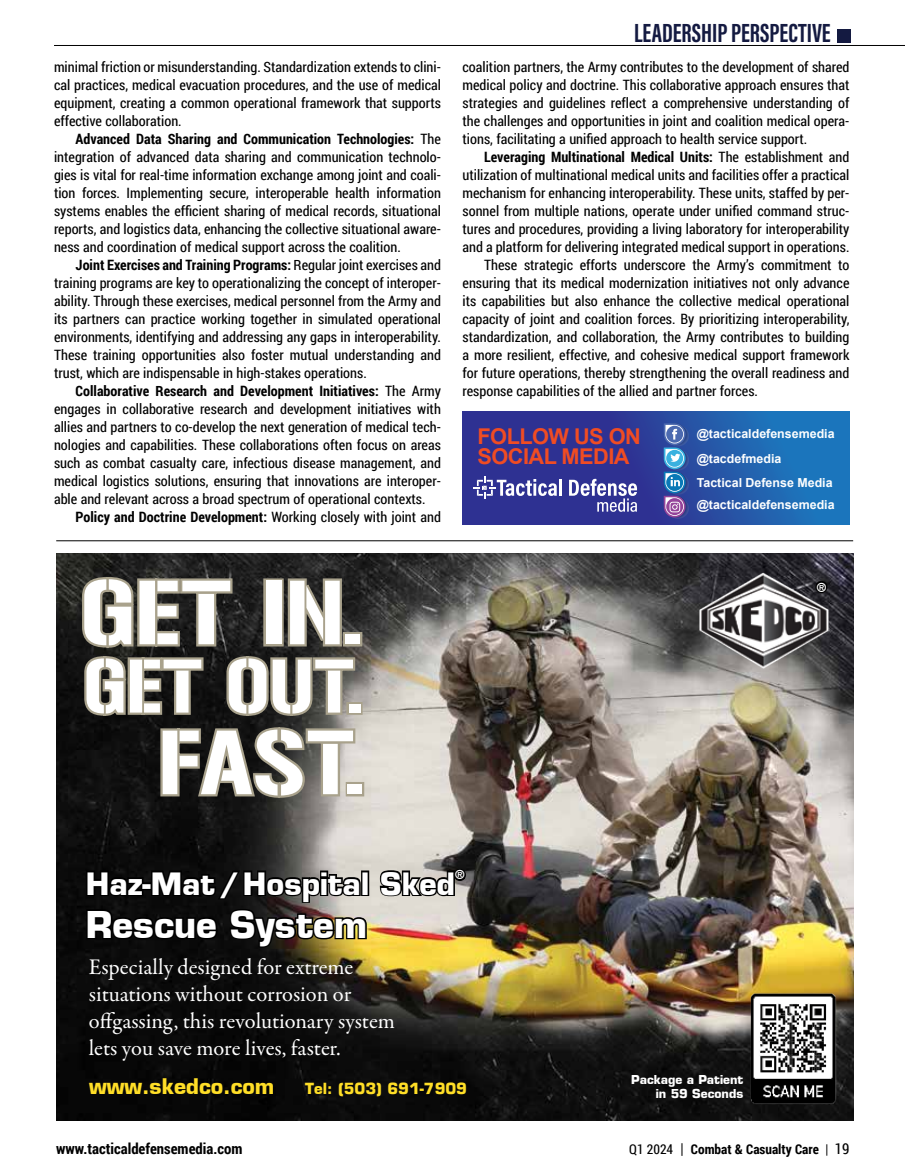
<style>
.page{position:relative;width:905px;height:1175px;background:#fff}
.page>*{position:absolute;margin:0;border:0;box-sizing:border-box;transform-origin:0 0}
.t1{font:90px "Gunplay";color:#fff;scale:1.06 1}
.t2{font:90px "Gunplay";color:#fff}
.t3{font:75px "Gunplay";color:#fff}
.t4{font:700 36px "Eurostile";color:#fff}
.t5{font:700 30px "Eurostile";color:#fff}
.t6{font:700 27px "Acumin Pro Extra Cond";color:#141a41}
.t7{font:22.5px/27px "Garamond Premr Pro";color:#fff}
.t8{font:700 21.75px/20.7px "Arial";letter-spacing:-.025em;color:#f04c23}
.t9{font:700 21px "Eurostile";color:#ffde27}
.t10{font:700 15px "Roboto Condensed";color:#000}
.t11{font:700 15px "Eurostile";color:#ffde27}
.t12{font:14.25px/18px "Roboto Condensed";color:#000;text-align:justify}
.t13{font:700 14.25px "Roboto Condensed";color:#000}
.t14{font:700 13.5px "Roboto Condensed";color:#000}
.t15{font:700 12.45px/23.7px "Arial";color:#fdfefe}
.t16{font:700 12px/14.4px "Eurostile";color:#fff;text-align:right}
.s1{font-weight:700}
.s2{font-weight:400}
.s3{font-weight:400;font-size:15px}
</style>
<div class="page">
<svg style="left:462px;top:412px;width:387px;height:112px;background:#274ba1"></svg>
<svg style="left:473px;top:477px;width:84px;height:22px"></svg>
<hr style="left:559px;top:479px;width:3px;height:17px;background:#fff">
<svg style="left:569px;top:479px;width:68px;height:33px"></svg>
<div style="left:667px;top:450px;width:22px;height:21px;background:#3550a0;border-radius:50%"></div>
<div style="left:667px;top:450px;width:22px;height:20px;background:#3c569f;border-radius:50%"></div>
<div style="left:666px;top:449px;width:22px;height:21px;background:#385096;border-radius:50%"></div>
<div style="left:666px;top:449px;width:21px;height:21px;background:#334b90;border-radius:50%"></div>
<div style="left:665px;top:448px;width:22px;height:21px;background:#2c4489;border-radius:50%"></div>
<div style="left:667px;top:426px;width:22px;height:21px;background:#3254a3;border-radius:50%"></div>
<div style="left:667px;top:425px;width:22px;height:21px;background:#3859a1;border-radius:50%"></div>
<div style="left:666px;top:425px;width:22px;height:21px;background:#3a579a;border-radius:50%"></div>
<div style="left:666px;top:425px;width:22px;height:20px;background:#335194;border-radius:50%"></div>
<div style="left:665px;top:424px;width:22px;height:21px;background:#2b498c;border-radius:50%"></div>
<div style="left:664px;top:424px;width:22px;height:21px;background:#335196;border-radius:50%"></div>
<div style="left:667px;top:474px;width:22px;height:21px;background:#374e9e;border-radius:50%"></div>
<div style="left:667px;top:474px;width:22px;height:20px;background:#3d529c;border-radius:50%"></div>
<div style="left:666px;top:473px;width:22px;height:21px;background:#384d94;border-radius:50%"></div>
<div style="left:666px;top:473px;width:21px;height:21px;background:#33478e;border-radius:50%"></div>
<div style="left:665px;top:472px;width:22px;height:21px;background:#2d4087;border-radius:50%"></div>
<svg style="left:667px;top:498px;width:22px;height:21px"></svg>
<div style="left:667px;top:498px;width:22px;height:20px;background:#3e4d99;border-radius:50%"></div>
<div style="left:667px;top:498px;width:21px;height:20px;background:#3e4994;border-radius:50%"></div>
<div style="left:666px;top:497px;width:22px;height:21px;background:#394891;border-radius:50%"></div>
<div style="left:666px;top:497px;width:21px;height:21px;background:#34418b;border-radius:50%"></div>
<div style="left:665px;top:496px;width:22px;height:21px;background:#2d3c84;border-radius:50%"></div>
<svg style="left:663px;top:423px;width:22px;height:94px;background:#6785be"></svg>
<img style="left:56px;top:554px;width:797px;height:566px">
<div style="left:343px;top:632px;width:19px;height:14px;border:5px solid #a9a28c"></div>
<div style="left:346px;top:702px;width:16px;height:13px;border:5px solid #a9a28c"></div>
<svg style="left:80px;top:575px;width:277px;height:225px;background:#4d4a43"></svg>
<div style="left:345px;top:782px;width:19px;height:14px;border:5px solid #a9a28c"></div>
<div style="left:361px;top:870px;width:8px;height:26px;border:3px solid #000"></div>
<svg style="left:378px;top:866px;width:89px;height:32px;background:#696663"></svg>
<svg style="left:85px;top:859px;width:283px;height:90px;background:#27241f"></svg>
<img style="left:676px;top:554px;width:175px;height:176px">
<svg style="left:813px;top:578px;width:16px;height:17px"></svg>
<img style="left:746px;top:989px;width:92px;height:117px">
<hr style="left:56px;top:540px;width:797px;height:1px;background:#000">
<div style="left:837px;top:29px;width:13px;height:13px;background:#141a41"></div>
<hr style="left:54px;top:45px;width:850px;height:1px;background:#000">
<p class="t12" style="left:54px;top:57px;width:388px">minimal friction or misunderstanding. Standardization extends to clini&shy;cal practices, medical evacuation procedures, and the use of medical equipment, creating a common operational framework that supports effective collaboration.</p>
<p class="t12" style="left:54px;top:129px;width:388px;text-indent:22px"><span class="s1">Advanced Data Sharing and Communication Technologies:</span> The integration of advanced data sharing and communication technolo&shy;gies is vital for real-time information exchange among joint and coali&shy;tion forces. Implementing secure, interoperable health information systems enables the efficient sharing of medical records, situational reports, and logistics data, enhancing the collective situational aware&shy;ness and coordination of medical support across the coalition.</p>
<p class="t12" style="left:54px;top:255px;width:388px;text-indent:22px"><span class="s1">Joint Exercises and Training Programs:</span> Regular joint exercises and training programs are key to operationalizing the concept of interoper&shy;ability. Through these exercises, medical personnel from the Army and its partners can practice working together in simulated operational environments, identifying and addressing any gaps in interoperability.<br>These training opportunities also foster mutual understanding and trust, which are indispensable in high-stakes operations.</p>
<p class="t12" style="left:54px;top:381px;width:388px;text-indent:22px"><span class="s1">Collaborative Research and Development Initiatives:</span> The Army engages in collaborative research and development initiatives with allies and partners to co-develop the next generation of medical tech&shy;nologies and capabilities. These collaborations often focus on areas such as combat casualty care, infectious disease management, and medical logistics solutions, ensuring that innovations are interoper&shy;able and relevant across a broad spectrum of operational contexts.</p>
<p class="t13" style="left:76px;top:507px;width:367px">Policy and Doctrine Development: <span class="s2">Working closely with joint and</span></p>
<h1 class="t1" style="left:80px;top:547px;width:269px">GET IN.</h1>
<h2 class="t3" style="left:83px;top:632px;width:282px">GET OUT.</h2>
<h1 class="t2" style="left:159px;top:697px;width:209px">FAST.</h1>
<h3 class="t6" style="left:634px;top:17px;width:198px">LEADERSHIP PERSPECTIVE</h3>
<p class="t12" style="left:462px;top:57px;width:388px">coalition partners, the Army contributes to the development of shared medical policy and doctrine. This collaborative approach ensures that strategies and guidelines reflect a comprehensive understanding of the challenges and opportunities in joint and coalition medical opera&shy;tions, facilitating a unified approach to health service support.</p>
<p class="t13" style="left:484px;top:147px;width:367px">Leveraging Multinational Medical Units: <span class="s2">The establishment and</span></p>
<p class="t12" style="left:462px;top:165px;width:388px">utilization of multinational medical units and facilities offer a practical</p>
<p class="t12" style="left:462px;top:183px;width:388px">mechanism for enhancing interoperability. These units, staffed by per-</p>
<p class="t12" style="left:462px;top:201px;width:388px">sonnel from multiple nations, operate under unified command struc-</p>
<p class="t12" style="left:462px;top:219px;width:388px">tures and procedures, providing a living laboratory for interoperability</p>
<p class="t12" style="left:462px;top:237px;width:388px">and a platform for delivering integrated medical support in operations.</p>
<p class="t12" style="left:484px;top:255px;width:367px">These strategic efforts underscore the Army’s commitment to</p>
<p class="t12" style="left:462px;top:273px;width:388px">ensuring that its medical modernization initiatives not only advance</p>
<p class="t12" style="left:462px;top:291px;width:388px">its capabilities but also enhance the collective medical operational</p>
<p class="t12" style="left:462px;top:309px;width:388px">capacity of joint and coalition forces. By prioritizing interoperability,</p>
<p class="t12" style="left:462px;top:327px;width:388px">standardization, and collaboration, the Army contributes to building</p>
<p class="t12" style="left:462px;top:345px;width:388px">a more resilient, effective, and cohesive medical support framework</p>
<p class="t12" style="left:462px;top:363px;width:388px">for future operations, thereby strengthening the overall readiness and</p>
<p class="t12" style="left:462px;top:381px;width:297px">response capabilities of the allied and partner forces.</p>
<h3 class="t8" style="left:477px;top:426px;width:165px">FOLLOW US ON<br>SOCIAL MEDIA</h3>
<p class="t15" style="left:696px;top:422px;width:139px">@tacticaldefensemedia @tacdefmedia<br>Tactical Defense Media @tacticaldefensemedia</p>
<p class="t16" style="left:816px;top:579px;width:11px">®</p>
<h3 class="t5" style="left:86px;top:863px;width:371px">Haz-Mat/Hospital Sked</h3>
<p class="t16" style="left:455px;top:867px;width:11px">®</p>
<h3 class="t4" style="left:86px;top:901px;width:283px">Rescue System</h3>
<h3 class="t7" style="left:89px;top:954px;width:307px">Especially designed for extreme situations without corrosion or offgassing, this revolutionary system lets you save more lives, faster.</h3>
<h3 class="t9" style="left:89px;top:1072px;width:187px">www.skedco.com</h3>
<p class="t11" style="left:305px;top:1078px;width:163px">Tel: (503) 691-7909</p>
<p class="t16" style="left:631px;top:1071px;width:114px">Package a Patient in 59 Seconds</p>
<p class="t10" style="left:56px;top:1137px;width:188px">www.tacticaldefensemedia.com</p>
<p class="t14" style="left:629px;top:1139px;width:222px"><span class="s2">Q1 2024</span> <span class="s3">|</span> Combat &amp; Casualty Care <span class="s2">|</span> <span class="s3">19</span></p>
</div>
